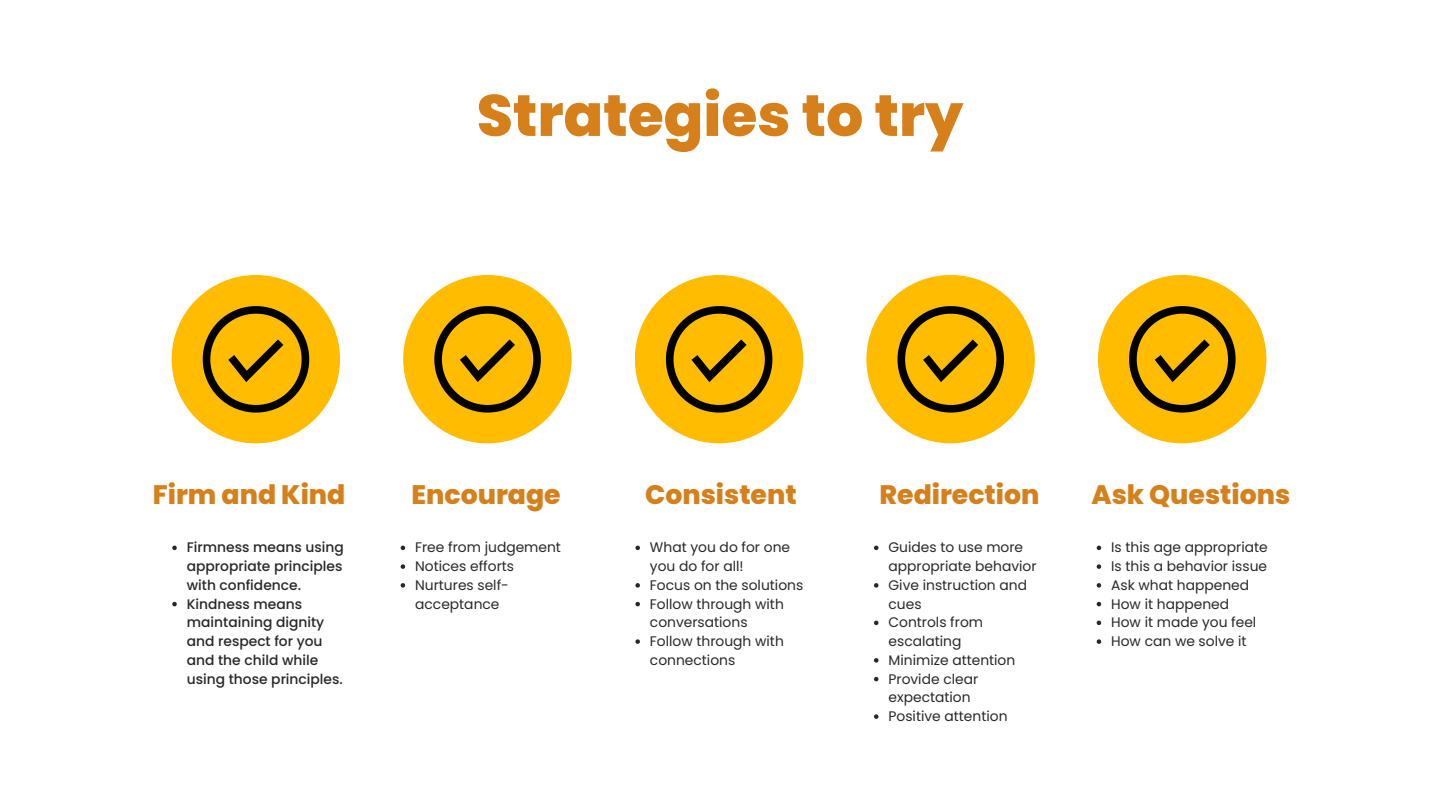
<style>
.page{position:relative;width:1440px;height:810px;background:#fff}
.page>*{position:absolute;margin:0;border:0;box-sizing:border-box;transform-origin:0 0}
.t1{font:800 58.4px "Poppins";color:#d6801c}
.t2{font:800 26.7px "Poppins";color:#d6801c}
.t3{font:13.8px/18.8px "Poppins";color:#292828}
.t4{font:500 13.8px/18.8px "Poppins";color:#292828;text-align:justify}
</style>
<div class="page">
<div style="left:172px;top:275px;width:168px;height:168px;background:#ffbc00;border-radius:50%"></div>
<div style="left:403px;top:275px;width:169px;height:168px;background:#ffbc00;border-radius:50%"></div>
<div style="left:635px;top:275px;width:168px;height:168px;background:#ffbc00;border-radius:50%"></div>
<div style="left:866px;top:275px;width:169px;height:168px;background:#ffbc00;border-radius:50%"></div>
<div style="left:1098px;top:275px;width:168px;height:168px;background:#ffbc00;border-radius:50%"></div>
<svg style="left:203px;top:306px;width:106px;height:107px"></svg>
<svg style="left:172px;top:546px;width:5px;height:4px"></svg>
<svg style="left:172px;top:602px;width:5px;height:4px"></svg>
<svg style="left:401px;top:546px;width:4px;height:4px"></svg>
<svg style="left:401px;top:564px;width:4px;height:5px"></svg>
<svg style="left:401px;top:583px;width:4px;height:5px"></svg>
<svg style="left:635px;top:546px;width:5px;height:4px"></svg>
<svg style="left:635px;top:583px;width:5px;height:5px"></svg>
<svg style="left:635px;top:602px;width:5px;height:4px"></svg>
<svg style="left:635px;top:639px;width:5px;height:5px"></svg>
<svg style="left:874px;top:546px;width:4px;height:4px"></svg>
<svg style="left:874px;top:583px;width:4px;height:5px"></svg>
<svg style="left:874px;top:621px;width:4px;height:4px"></svg>
<svg style="left:874px;top:658px;width:4px;height:5px"></svg>
<svg style="left:874px;top:677px;width:4px;height:4px"></svg>
<svg style="left:874px;top:714px;width:4px;height:5px"></svg>
<svg style="left:1097px;top:546px;width:4px;height:4px"></svg>
<svg style="left:1097px;top:564px;width:4px;height:5px"></svg>
<svg style="left:1097px;top:583px;width:4px;height:5px"></svg>
<svg style="left:1097px;top:602px;width:4px;height:4px"></svg>
<svg style="left:1097px;top:621px;width:4px;height:4px"></svg>
<svg style="left:1097px;top:639px;width:4px;height:5px"></svg>
<svg style="left:434px;top:306px;width:107px;height:107px"></svg>
<svg style="left:666px;top:306px;width:106px;height:107px"></svg>
<svg style="left:898px;top:306px;width:106px;height:107px"></svg>
<svg style="left:1129px;top:306px;width:107px;height:107px"></svg>
<h1 class="t1" style="left:477px;top:75px;width:488px">Strategies to try</h1>
<p class="t2" style="left:153px;top:476px;width:194px">Firm and Kind</p>
<p class="t4" style="left:187px;top:538px;width:159px">Firmness means using appropriate principles with confidence.</p>
<h2 class="t4" style="left:187px;top:594px;width:158px;text-align:left">Kindness means maintaining dignity and respect for you and the child while using those principles.</h2>
<p class="t2" style="left:412px;top:476px;width:151px">Encourage</p>
<p class="t3" style="left:415px;top:538px;width:147px">Free from judgement</p>
<p class="t3" style="left:415px;top:557px;width:100px">Notices efforts</p>
<h2 class="t3" style="left:415px;top:576px;width:95px">Nurtures self&shy;acceptance</h2>
<p class="t2" style="left:645px;top:476px;width:153px">Consistent</p>
<p class="t3" style="left:650px;top:538px;width:142px">What you do for one you do for all!</p>
<p class="t3" style="left:650px;top:576px;width:155px">Focus on the solutions</p>
<p class="t3" style="left:650px;top:594px;width:135px">Follow through with conversations</p>
<h2 class="t3" style="left:650px;top:632px;width:135px">Follow through with connections</h2>
<p class="t2" style="left:880px;top:476px;width:161px">Redirection</p>
<p class="t3" style="left:889px;top:538px;width:150px">Guides to use more appropriate behavior</p>
<p class="t3" style="left:889px;top:576px;width:140px">Give instruction and cues</p>
<p class="t3" style="left:889px;top:613px;width:96px">Controls from escalating</p>
<p class="t3" style="left:889px;top:651px;width:128px">Minimize attention</p>
<h2 class="t3" style="left:889px;top:669px;width:91px">Provide clear expectation</h2>
<p class="t3" style="left:889px;top:707px;width:121px">Positive attention</p>
<p class="t2" style="left:1092px;top:476px;width:200px">Ask Questions</p>
<p class="t3" style="left:1111px;top:538px;width:158px">Is this age appropriate</p>
<p class="t3" style="left:1111px;top:557px;width:157px">Is this a behavior issue</p>
<p class="t3" style="left:1111px;top:576px;width:139px">Ask what happened</p>
<p class="t3" style="left:1111px;top:594px;width:119px">How it happened</p>
<p class="t3" style="left:1111px;top:613px;width:147px">How it made you feel</p>
<h2 class="t3" style="left:1111px;top:632px;width:137px">How can we solve it</h2>
</div>
